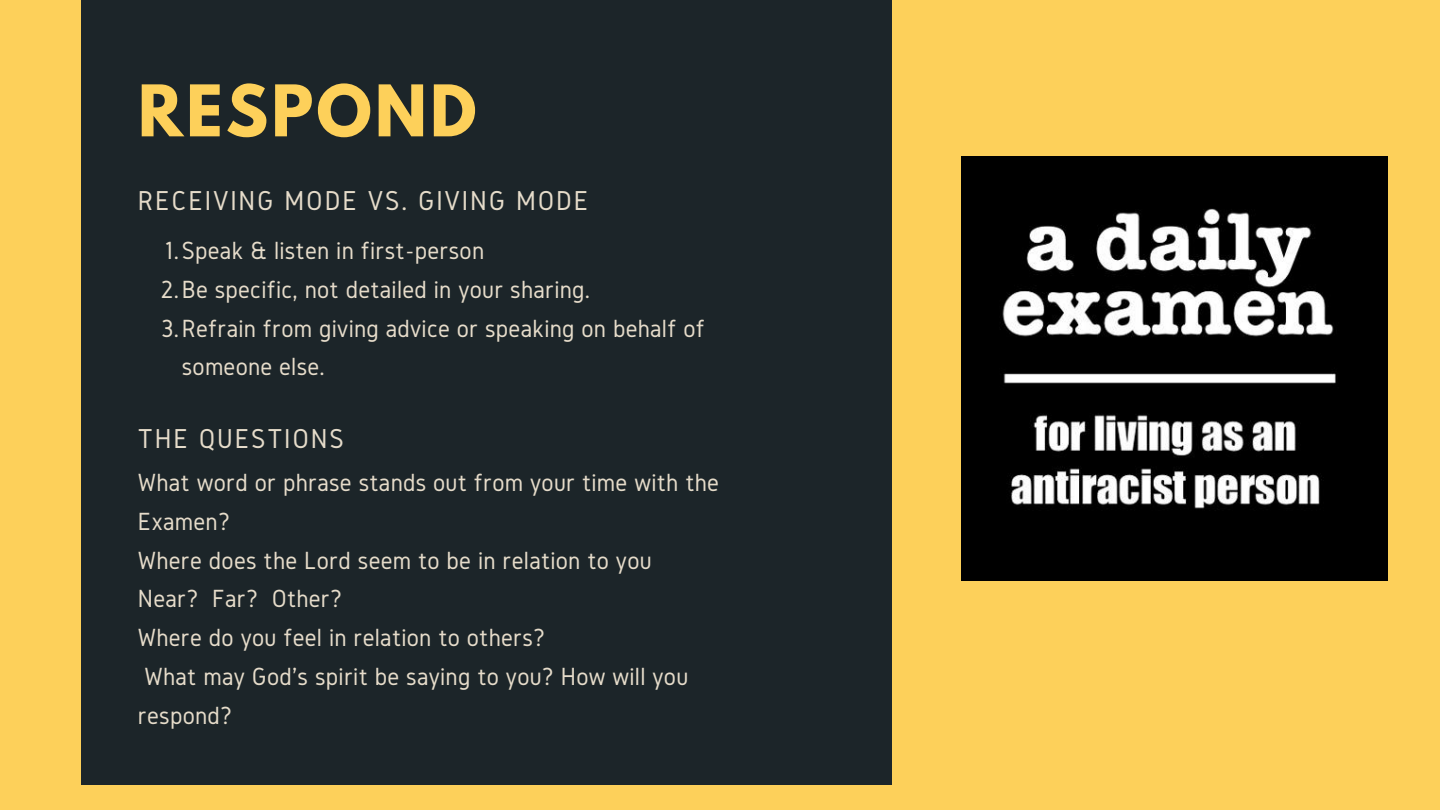
<style>
.page{position:relative;width:1440px;height:810px;background:#fdd05a}
.page>*{position:absolute;margin:0;border:0;box-sizing:border-box;transform-origin:0 0}
.t1{font:700 63px "League Spartan";letter-spacing:.05em;color:#fdd05a}
.t2{font:28.4px "Gidole";letter-spacing:.065em;color:#e6dcca}
.t3{font:25.8px/38.7px "Gidole";letter-spacing:.01em;color:#e6dcca}
</style>
<div class="page">
<div style="left:81px;top:0;width:811px;height:784px;background:#1c2529"></div>
<img style="left:962px;top:156px;width:426px;height:424px">
<h1 class="t1" style="left:138px;top:80px;width:340px">RESPOND</h1>
<p class="t2" style="left:138px;top:185px;width:452px">RECEIVING MODE VS. GIVING MODE</p>
<p class="t3" style="left:164px;top:231px;width:321px">1.Speak &amp; listen in first-person</p>
<p class="t3" style="left:160px;top:270px;width:431px">2.Be specific, not detailed in your sharing.</p>
<p class="t3" style="left:161px;top:308px;width:545px">3.Refrain from giving advice or speaking on behalf of</p>
<p class="t3" style="left:182px;top:347px;width:144px">someone else.</p>
<p class="t2" style="left:138px;top:423px;width:208px">THE QUESTIONS</p>
<p class="t3" style="left:138px;top:463px;width:583px">What word or phrase stands out from your time with the<br>Examen?<br>Where does the Lord seem to be in relation to you<br>Near? Far? Other?<br>Where do you feel in relation to others?<br>What may God's spirit be saying to you? How will you respond?</p>
</div>
